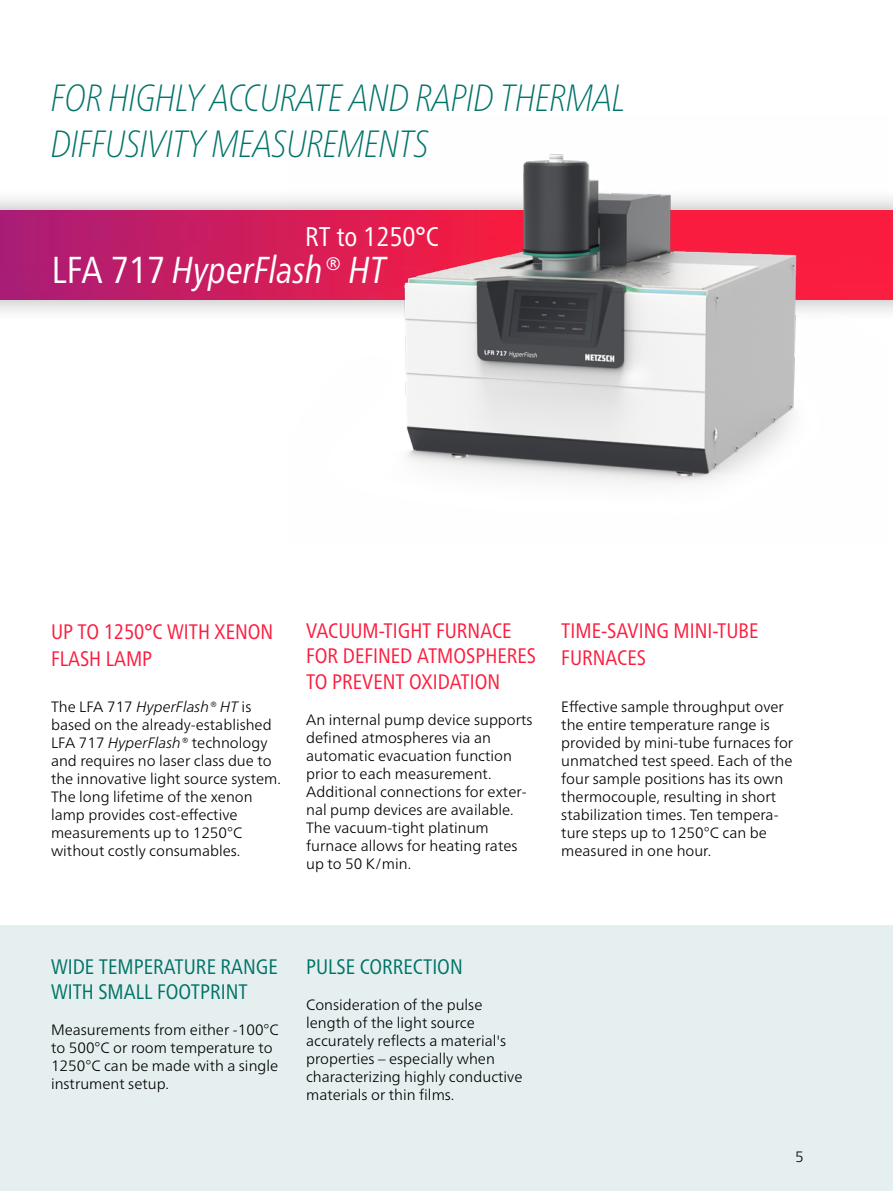
<style>
.page{position:relative;width:893px;height:1191px;background:#fff}
.page>*{position:absolute;margin:0;border:0;box-sizing:border-box;transform-origin:0 0}
.Headline_n{font:italic 100 condensed 37.95px/45.5px "Frutiger Neue LTW1 G";color:#007369}
.Headline_n-2{font:italic condensed 37.5px "Frutiger Neue LTW1 G";color:#fff}
.Headline_n-3{font:condensed 27px "Frutiger Neue LTW1 G";color:#fff}
.Subhead_1_grün_n{font:condensed 21px/27px "Frutiger Neue LTW1 G";color:#fb1d3f}
.Fließtext_en_n{font:condensed 21px/25.2px "Frutiger Neue LTW1 G";color:#007369}
.Fließtext_en_n-2{font:300 15px/18px "Frutiger Neue LTW1 G";color:#000}
.s1{font-style:normal}
.s2{font-style:italic}
</style>
<div class="page">
<div style="left:0;top:925px;width:893px;height:266px;background:#e6efef"></div>
<div style="left:0;top:186px;width:893px;height:137px;background:#000;opacity:.33"></div>
<img style="left:0;top:210px;width:893px;height:89px">
<img style="left:287px;top:154px;width:602px;height:330px">
<p class="Headline_n" style="left:51px;top:72px;width:576px">FOR HIGHLY ACCURATE AND RAPID THERMAL<br>DIFFUSIVITY MEASUREMENTS</p>
<p class="Headline_n-3" style="left:305px;top:216px;width:135px">RT to 1250°C</p>
<p class="Headline_n-2" style="left:52px;top:243px;width:336px"><span class="s1">LFA 717</span> HyperFlash® HT</p>
<p class="Subhead_1_grün_n" style="left:51px;top:617px;width:224px">UP TO 1250°C WITH XENON<br>FLASH LAMP</p>
<p class="Fließtext_en_n-2" style="left:51px;top:697px;width:231px">The LFA 717 <span class="s2">HyperFlash® HT</span> is based on the already-established<br>LFA 717 <span class="s2">HyperFlash®</span> technology and requires no laser class due to the innovative light source system.<br>The long lifetime of the xenon lamp provides cost-effective measurements up to 1250°C without costly consumables.</p>
<p class="Subhead_1_grün_n" style="left:306px;top:616px;width:231px;line-height:25.2px">VACUUM-TIGHT FURNACE<br>FOR DEFINED ATMOSPHERES<br>TO PREVENT OXIDATION</p>
<p class="Fließtext_en_n-2" style="left:306px;top:710px;width:228px">An internal pump device supports defined atmospheres via an automatic evacuation function prior to each measurement.<br>Additional connections for exter&shy;nal pump devices are available.<br>The vacuum-tight platinum furnace allows for heating rates up to 50 K/min.</p>
<p class="Subhead_1_grün_n" style="left:561px;top:615px;width:199px">TIME-SAVING MINI-TUBE<br>FURNACES</p>
<p class="Fließtext_en_n-2" style="left:561px;top:697px;width:233px">Effective sample throughput over the entire temperature range is provided by mini-tube furnaces for unmatched test speed. Each of the four sample positions has its own thermocouple, resulting in short stabilization times. Ten tempera&shy;ture steps up to 1250°C can be measured in one hour.</p>
<p class="Fließtext_en_n" style="left:51px;top:952px;width:228px">WIDE TEMPERATURE RANGE<br>WITH SMALL FOOTPRINT</p>
<p class="Fließtext_en_n-2" style="left:51px;top:1021px;width:229px">Measurements from either -100°C to 500°C or room temperature to<br>1250°C can be made with a single instrument setup.</p>
<p class="Fließtext_en_n" style="left:306px;top:952px;width:158px">PULSE CORRECTION</p>
<p class="Fließtext_en_n-2" style="left:306px;top:995px;width:218px">Consideration of the pulse length of the light source accurately reflects a material's properties – especially when characterizing highly conductive materials or thin films.</p>
<p class="Fließtext_en_n-2" style="left:795px;top:1147px;width:10px">5</p>
</div>
